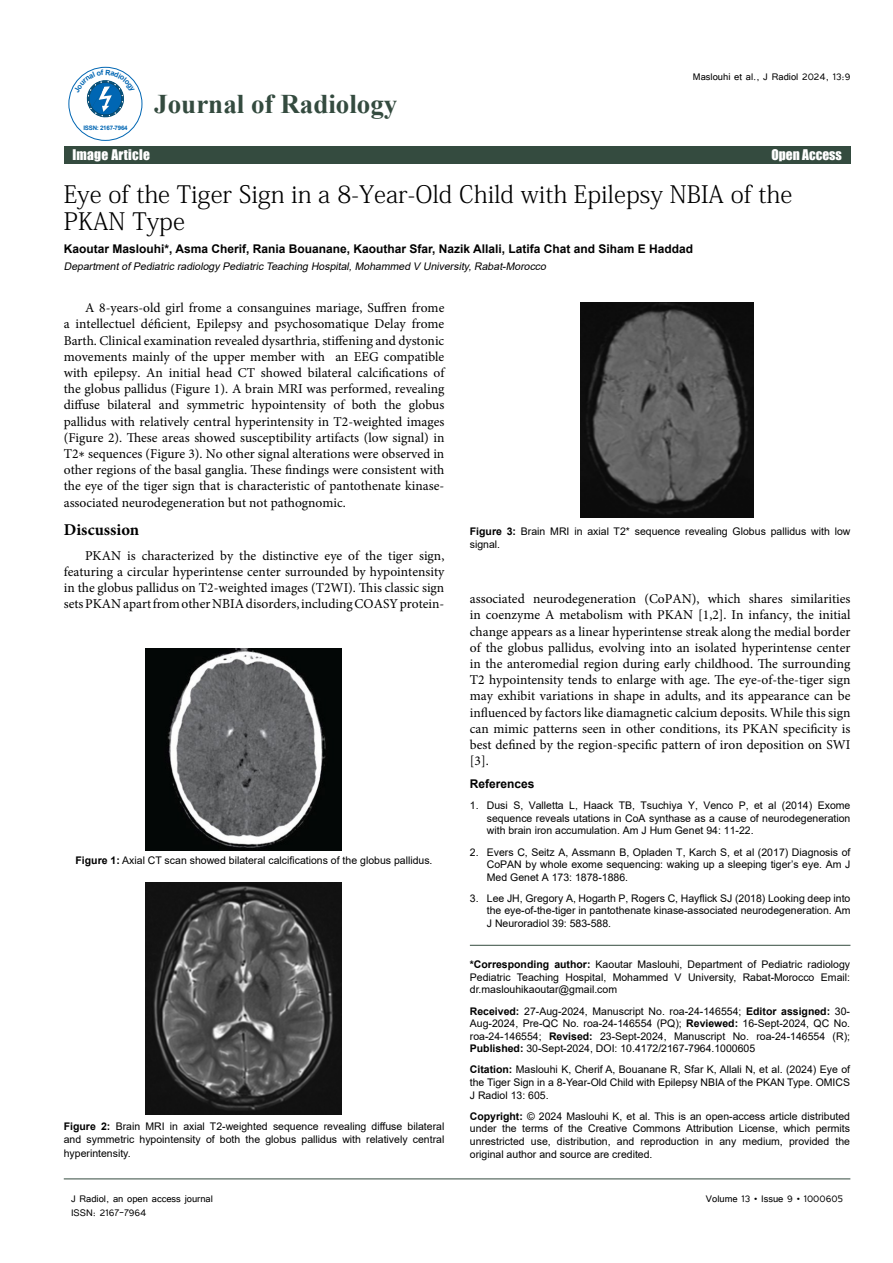
<style>
.page{position:relative;width:893px;height:1263px;background:#fff}
.page>*{position:absolute;margin:0;border:0;box-sizing:border-box;transform-origin:0 0}
.t1{font:700 27px "Times New Roman";color:#344b3f}
.t2{font:24px/27px "Adobe Fangsong Std";color:#000}
.t3{font:700 16.5px "Minion Pro";color:#000}
.t4{font:13.5px/16.2px "Minion Pro";color:#000;text-align:justify}
.t5{font:13.5px "Impact";letter-spacing:.02em;color:#fff}
.t6{font:13.5px "Impact";color:#fff}
.t7{font:700 12px "Arial";color:#000}
.t8{font:12px "Tunga";color:#000}
.t9{font:10.5px/12.6px "Arial";color:#000;text-align:justify}
.t10{font:italic 10.5px "Arial";color:#000}
.t11{font:700 6.15px "Arial";letter-spacing:-.04em;color:#0066b3}
.s1{font-family:"Cambria"}
.s2{font-weight:700}
</style>
<div class="page">
<hr style="left:64px;top:1179px;width:786px;height:1px;background:#344b3f">
<div style="left:64px;top:147px;width:786px;height:17px;background:#344b3f"></div>
<div style="left:69px;top:67px;width:73px;height:74px;border:1px solid #0066b3;border-radius:50%"></div>
<hr style="left:470px;top:945px;width:380px;height:1px;background:#344b3f">
<img style="left:146px;top:649px;width:195px;height:201px">
<img style="left:146px;top:882px;width:196px;height:232px">
<img style="left:580px;top:302px;width:174px;height:216px">
<svg style="left:74px;top:70px;width:61px;height:48px"></svg>
<p class="t11" style="left:83px;top:123px;width:46px">ISSN: 2167-7964</p>
<h1 class="t1" style="left:154px;top:84px;width:245px">Journal of Radiology</h1>
<p class="t5" style="left:72px;top:144px;width:79px">Image Article</p>
<p class="t8" style="left:693px;top:69px;width:159px">Maslouhi et al., J Radiol 2024, 13:9</p>
<p class="t6" style="left:771px;top:144px;width:72px">Open Access</p>
<h2 class="t2" style="left:64px;top:181px;width:730px">Eye of the Tiger Sign in a 8-Year-Old Child with Epilepsy NBIA of the<br>PKAN Type</h2>
<p class="t7" style="left:64px;top:240px;width:631px">Kaoutar Maslouhi*, Asma Cherif, Rania Bouanane, Kaouthar Sfar, Nazik Allali, Latifa Chat and Siham E Haddad</p>
<p class="t10" style="left:64px;top:259px;width:486px">DepartmentofPediatric radiology Pediatric Teaching Hospital,Mohammed V University,Rabat-Morocco</p>
<p class="t4" style="left:64px;top:300px;width:382px;text-indent:21px">A 8-years-old girl frome a consanguines mariage, Suffren frome a intellectuel déficient, Epilepsy and psychosomatique Delay frome Barth. Clinical examination revealed dysarthria, stiffening and dystonic movements mainly of the upper member with an EEG compatible with epilepsy. An initial head CT showed bilateral calcifications of the globus pallidus (Figure 1). A brain MRI was performed, revealing diffuse bilateral and symmetric hypointensity of both the globus pallidus with relatively central hyperintensity in T2-weighted images (Figure 2). These areas showed susceptibility artifacts (low signal) in T2<span class="s1">∗</span> sequences (Figure 3). No other signal alterations were observed in other regions of the basal ganglia. These findings were consistent with the eye of the tiger sign that is characteristic of pantothenate kinase&shy;associated neurodegeneration but not pathognomic.</p>
<p class="t3" style="left:64px;top:518px;width:77px">Discussion</p>
<p class="t4" style="left:64px;top:547px;width:382px;text-indent:21px">PKAN is characterized by the distinctive eye of the tiger sign, featuring a circular hyperintense center surrounded by hypointensity in the globus pallidus on T2-weighted images (T2WI). This classic sign sets PKAN apart from other NBIA disorders, including COASY protein-</p>
<p class="t9" style="left:470px;top:524px;width:382px;line-height:13.5px"><span class="s2">Figure 3:</span> Brain MRI in axial T2* sequence revealing Globus pallidus with low signal.</p>
<p class="t4" style="left:470px;top:591px;width:382px">associated neurodegeneration (CoPAN), which shares similarities in coenzyme A metabolism with PKAN [1,2]. In infancy, the initial change appears as a linear hyperintense streak along the medial border of the globus pallidus, evolving into an isolated hyperintense center in the anteromedial region during early childhood. The surrounding T2 hypointensity tends to enlarge with age. The eye-of-the-tiger sign may exhibit variations in shape in adults, and its appearance can be influenced by factors like diamagnetic calcium deposits. While this sign can mimic patterns seen in other conditions, its PKAN specificity is best defined by the region-specific pattern of iron deposition on SWI [3].</p>
<p class="t7" style="left:470px;top:775px;width:66px">References</p>
<p class="t9" style="left:487px;top:799px;width:365px;text-indent:-17px">1. Dusi S, Valletta L, Haack TB, Tsuchiya Y, Venco P, et al (2014) Exome sequence reveals utations in CoA synthase as a cause of neurodegeneration with brain iron accumulation. Am J Hum Genet 94: 11-22.</p>
<p class="t9" style="left:487px;top:845px;width:365px;text-indent:-17px">2. Evers C, Seitz A, Assmann B, Opladen T, Karch S, et al (2017) Diagnosis of CoPAN by whole exome sequencing: waking up a sleeping tiger’s eye. Am J Med Genet A 173: 1878-1886.</p>
<p class="t9" style="left:487px;top:892px;width:365px;text-indent:-17px">3. Lee JH, Gregory A, Hogarth P, Rogers C, Hayflick SJ (2018) Looking deep into the eye-of-the-tiger in pantothenate kinase-associated neurodegeneration. Am J Neuroradiol 39: 583-588.</p>
<p class="t9" style="left:76px;top:854px;width:358px"><span class="s2">Figure 1:</span> Axial CT scan showed bilateral calcifications of the globus pallidus.</p>
<p class="t9" style="left:64px;top:1119px;width:382px;line-height:13.5px"><span class="s2">Figure 2:</span> Brain MRI in axial T2-weighted sequence revealing diffuse bilateral and symmetric hypointensity of both the globus pallidus with relatively central hyperintensity.</p>
<p class="t9" style="left:470px;top:958px;width:382px"><span class="s2">*Corresponding author:</span> Kaoutar Maslouhi, Department of Pediatric radiology Pediatric Teaching Hospital, Mohammed V University, Rabat-Morocco Email: dr.maslouhikaoutar@gmail.com</p>
<p class="t9" style="left:470px;top:1004px;width:382px"><span class="s2">Received:</span> 27-Aug-2024, Manuscript No. roa-24-146554; <span class="s2">Editor assigned:</span> 30- Aug-2024, Pre-QC No. roa-24-146554 (PQ); <span class="s2">Reviewed:</span> 16-Sept-2024, QC No. roa-24-146554; <span class="s2">Revised:</span> 23-Sept-2024, Manuscript No. roa-24-146554 (R); <span class="s2">Published:</span> 30-Sept-2024, DOI: 10.4172/2167-7964.1000605</p>
<p class="t9" style="left:470px;top:1063px;width:382px"><span class="s2">Citation:</span> Maslouhi K, Cherif A, Bouanane R, Sfar K, Allali N, et al. (2024) Eye of the Tiger Sign in a 8-Year-Old Child with Epilepsy NBIA of the PKAN Type. OMICS J Radiol 13: 605.</p>
<p class="t9" style="left:470px;top:1110px;width:382px"><span class="s2">Copyright:</span> © 2024 Maslouhi K, et al. This is an open-access article distributed under the terms of the Creative Commons Attribution License, which permits unrestricted use, distribution, and reproduction in any medium, provided the original author and source are credited.</p>
<p class="t8" style="left:71px;top:1190px;width:143px">J Radiol, an open access journal</p>
<p class="t8" style="left:706px;top:1190px;width:138px">Volume 13 • Issue 9 • 1000605</p>
<p class="t8" style="left:71px;top:1205px;width:77px">ISSN: 2167-7964</p>
</div>
